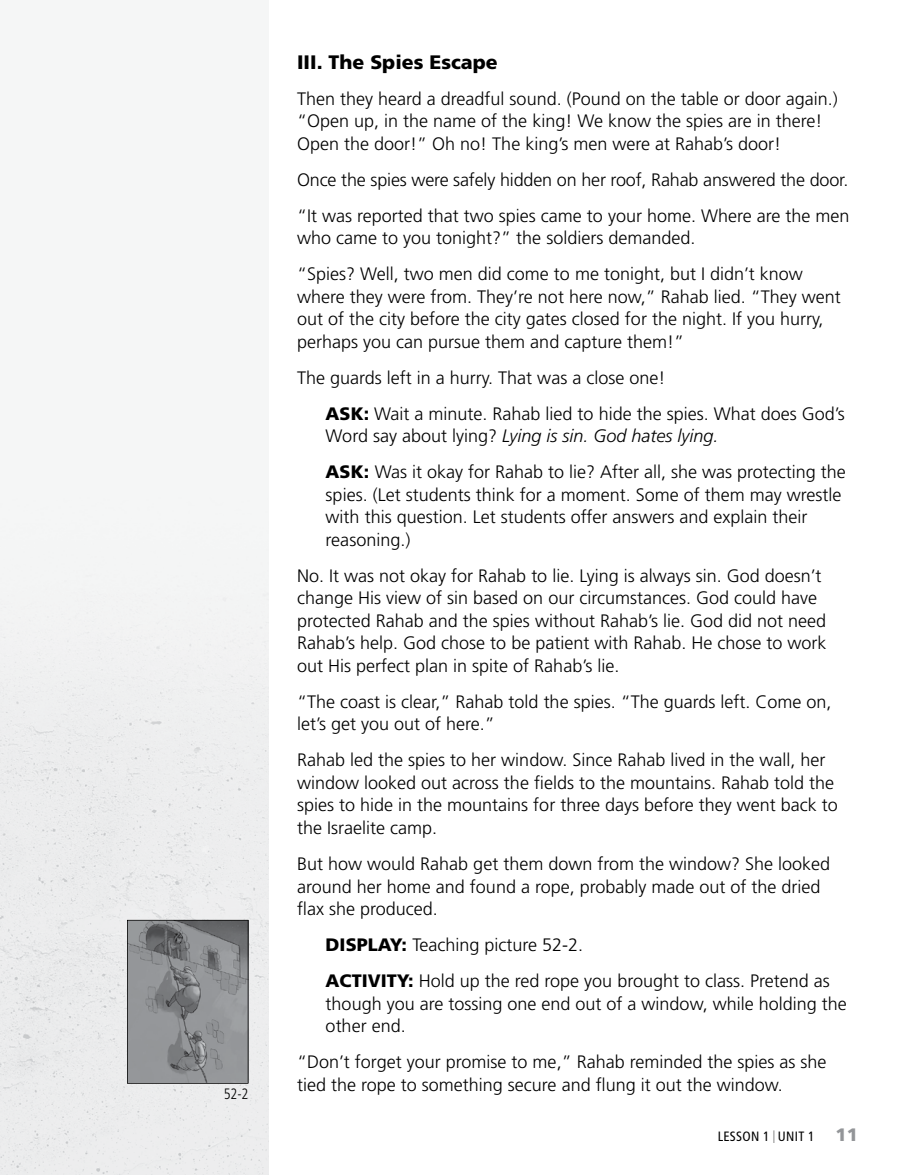
<style>
.page{position:relative;width:905px;height:1175px;background:#fff}
.page>*{position:absolute;margin:0;border:0;box-sizing:border-box;transform-origin:0 0}
.t1{font:900 19.5px "Frutiger LT Std";color:#000}
.t2{font:300 18px/22.5px "Frutiger LT Std";color:#000}
.t3{font:300 condensed 15px "Frutiger LT Std";color:#000;scale:.95 1}
.t4{font:condensed 13.5px "Frutiger LT Std";letter-spacing:.02em;color:#000}
.s1{font-weight:900}
.s2{font-style:italic}
.s3{font-size:18px}
.s4{font-weight:900;font-stretch:normal;font-size:18px;color:#939598}
</style>
<div class="page">
<img style="left:0;top:497px;width:269px;height:677px">
<svg style="left:127px;top:919px;width:121px;height:164px;background:#87898c"></svg>
<p class="t3" style="left:224px;top:1085px;width:28px">52-2</p>
<p class="t1" style="left:297px;top:50px;width:202px">III. The Spies Escape</p>
<p class="t2" style="left:297px;top:87px;width:542px">Then they heard a dreadful sound. (Pound on the table or door again.) “Open up, in the name of the king! We know the spies are in there!<br>Open the door!” Oh no! The king’s men were at Rahab’s door!</p>
<p class="t2" style="left:297px;top:162px;width:554px;line-height:36px">Once the spies were safely hidden on her roof, Rahab answered the door. “It was reported that two spies came to your home. Where are the men</p>
<p class="t2" style="left:297px;top:220px;width:507px;line-height:36px">who came to you tonight?” the soldiers demanded.<br>“Spies? Well, two men did come to me tonight, but I didn’t know</p>
<p class="t2" style="left:297px;top:285px;width:545px">where they were from. They’re not here now,” Rahab lied. “They went out of the city before the city gates closed for the night. If you hurry, perhaps you can pursue them and capture them!”</p>
<p class="t2" style="left:325px;top:360px;width:520px;line-height:36px;text-indent:-28px">The guards left in a hurry. That was a close one!<br><span class="s1">ASK:</span> Wait a minute. Rahab lied to hide the spies. What does God’s</p>
<p class="t2" style="left:325px;top:418px;width:522px;line-height:36px">Word say about lying? <span class="s2">Lying is sin. God hates lying.<br></span><span class="s1">ASK:</span> Was it okay for Rahab to lie? After all, she was protecting the</p>
<p class="t2" style="left:325px;top:483px;width:517px">spies. (Let students think for a moment. Some of them may wrestle with this question. Let students offer answers and explain their reasoning.)</p>
<p class="t2" style="left:297px;top:564px;width:531px">No. It was not okay for Rahab to lie. Lying is always sin. God doesn’t change His view of sin based on our circumstances. God could have protected Rahab and the spies without Rahab’s lie. God did not need Rahab’s help. God chose to be patient with Rahab. He chose to work out His perfect plan in spite of Rahab’s lie.</p>
<p class="t2" style="left:297px;top:690px;width:536px">“The coast is clear,” Rahab told the spies. “The guards left. Come on, let’s get you out of here.”</p>
<p class="t2" style="left:297px;top:749px;width:542px">Rahab led the spies to her window. Since Rahab lived in the wall, her window looked out across the fields to the mountains. Rahab told the spies to hide in the mountains for three days before they went back to the Israelite camp.</p>
<p class="t2" style="left:297px;top:852px;width:534px">But how would Rahab get them down from the window? She looked around her home and found a rope, probably made out of the dried flax she produced.</p>
<p class="t2" style="left:325px;top:927px;width:505px;line-height:36px"><span class="s1">DISPLAY:</span> Teaching picture 52-2.<br><span class="s1">ACTIVITY:</span> Hold up the red rope you brought to class. Pretend as</p>
<p class="t2" style="left:325px;top:992px;width:522px">though you are tossing one end out of a window, while holding the other end.</p>
<p class="t2" style="left:297px;top:1050px;width:531px">“Don’t forget your promise to me,” Rahab reminded the spies as she tied the rope to something secure and flung it out the window.</p>
<p class="t4" style="left:717px;top:1128px;width:142px">LESSON 1 <span class="s3">I</span> UNIT 1 <span class="s4">11</span></p>
</div>
